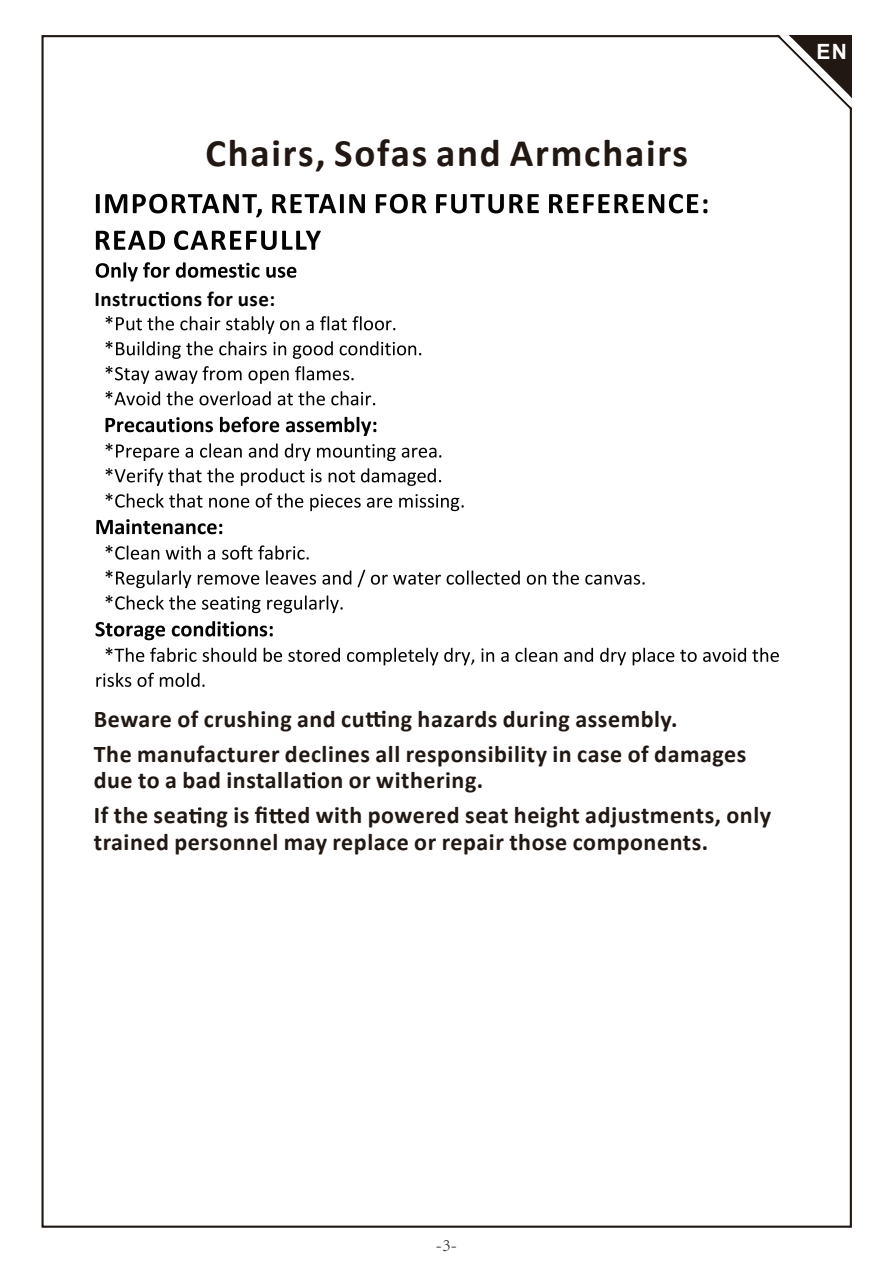
<style>
.page{position:relative;width:893px;height:1263px;background:#fff}
.page>*{position:absolute;margin:0;border:0;box-sizing:border-box;transform-origin:0 0}
.t1{font:700 39px "Calibri";letter-spacing:.045em;color:#211814}
.t2{font:700 24px/35.1px "Calibri";letter-spacing:.02em;color:#211814}
.t3{font:700 21px "Calibri";letter-spacing:.02em;color:#030303}
.t4{font:700 21px "Arial";color:#fff}
.t5{font:300 18px "Adobe Song Std";color:#231f20}
</style>
<div class="page">
<svg style="left:96px;top:194px;width:611px;height:56px"></svg>
<svg style="left:96px;top:262px;width:74px;height:19px"></svg>
<svg style="left:176px;top:262px;width:83px;height:16px"></svg>
<svg style="left:266px;top:267px;width:30px;height:11px"></svg>
<svg style="left:106px;top:316px;width:68px;height:14px"></svg>
<svg style="left:180px;top:316px;width:40px;height:14px"></svg>
<svg style="left:226px;top:316px;width:48px;height:18px"></svg>
<svg style="left:280px;top:320px;width:19px;height:10px"></svg>
<svg style="left:306px;top:320px;width:7px;height:10px"></svg>
<svg style="left:320px;top:316px;width:75px;height:14px"></svg>
<svg style="left:106px;top:341px;width:107px;height:18px"></svg>
<svg style="left:219px;top:341px;width:48px;height:14px"></svg>
<svg style="left:273px;top:342px;width:13px;height:13px"></svg>
<svg style="left:293px;top:341px;width:40px;height:18px"></svg>
<svg style="left:339px;top:341px;width:82px;height:14px"></svg>
<svg style="left:106px;top:366px;width:43px;height:18px"></svg>
<svg style="left:155px;top:370px;width:42px;height:14px"></svg>
<svg style="left:203px;top:366px;width:38px;height:14px"></svg>
<svg style="left:248px;top:370px;width:40px;height:14px"></svg>
<svg style="left:295px;top:366px;width:58px;height:14px"></svg>
<svg style="left:105px;top:391px;width:55px;height:14px"></svg>
<svg style="left:166px;top:391px;width:27px;height:14px"></svg>
<svg style="left:199px;top:391px;width:72px;height:14px"></svg>
<svg style="left:278px;top:391px;width:47px;height:14px"></svg>
<svg style="left:331px;top:391px;width:44px;height:14px"></svg>
<svg style="left:105px;top:417px;width:108px;height:15px"></svg>
<svg style="left:220px;top:417px;width:59px;height:15px"></svg>
<svg style="left:286px;top:417px;width:90px;height:19px"></svg>
<svg style="left:106px;top:443px;width:73px;height:18px"></svg>
<svg style="left:185px;top:448px;width:8px;height:10px"></svg>
<svg style="left:200px;top:443px;width:42px;height:15px"></svg>
<svg style="left:249px;top:444px;width:29px;height:14px"></svg>
<svg style="left:285px;top:444px;width:25px;height:17px"></svg>
<svg style="left:317px;top:444px;width:78px;height:17px"></svg>
<svg style="left:402px;top:448px;width:39px;height:10px"></svg>
<svg style="left:106px;top:468px;width:95px;height:18px"></svg>
<svg style="left:207px;top:468px;width:27px;height:14px"></svg>
<svg style="left:241px;top:468px;width:63px;height:18px"></svg>
<svg style="left:311px;top:469px;width:10px;height:13px"></svg>
<svg style="left:328px;top:470px;width:27px;height:12px"></svg>
<svg style="left:361px;top:468px;width:80px;height:18px"></svg>
<svg style="left:106px;top:493px;width:96px;height:15px"></svg>
<svg style="left:209px;top:498px;width:40px;height:10px"></svg>
<svg style="left:256px;top:493px;width:47px;height:15px"></svg>
<svg style="left:310px;top:494px;width:50px;height:17px"></svg>
<svg style="left:367px;top:498px;width:25px;height:10px"></svg>
<svg style="left:399px;top:494px;width:64px;height:17px"></svg>
<svg style="left:96px;top:519px;width:126px;height:15px"></svg>
<svg style="left:106px;top:545px;width:53px;height:15px"></svg>
<svg style="left:166px;top:546px;width:35px;height:14px"></svg>
<svg style="left:208px;top:550px;width:7px;height:10px"></svg>
<svg style="left:222px;top:545px;width:30px;height:15px"></svg>
<svg style="left:258px;top:545px;width:51px;height:15px"></svg>
<svg style="left:106px;top:570px;width:85px;height:18px"></svg>
<svg style="left:198px;top:575px;width:61px;height:10px"></svg>
<svg style="left:266px;top:571px;width:50px;height:14px"></svg>
<svg style="left:322px;top:571px;width:29px;height:14px"></svg>
<svg style="left:357px;top:570px;width:8px;height:17px"></svg>
<svg style="left:371px;top:571px;width:149px;height:14px"></svg>
<svg style="left:527px;top:575px;width:19px;height:10px"></svg>
<svg style="left:552px;top:571px;width:27px;height:14px"></svg>
<svg style="left:585px;top:575px;width:59px;height:10px"></svg>
<svg style="left:106px;top:595px;width:90px;height:15px"></svg>
<svg style="left:202px;top:596px;width:58px;height:17px"></svg>
<svg style="left:267px;top:596px;width:75px;height:17px"></svg>
<svg style="left:95px;top:622px;width:70px;height:18px"></svg>
<svg style="left:172px;top:621px;width:101px;height:16px"></svg>
<svg style="left:106px;top:648px;width:38px;height:14px"></svg>
<svg style="left:150px;top:648px;width:46px;height:14px"></svg>
<svg style="left:203px;top:648px;width:53px;height:14px"></svg>
<svg style="left:264px;top:648px;width:18px;height:14px"></svg>
<svg style="left:288px;top:648px;width:52px;height:14px"></svg>
<svg style="left:347px;top:648px;width:91px;height:17px"></svg>
<svg style="left:444px;top:648px;width:30px;height:17px"></svg>
<svg style="left:481px;top:648px;width:13px;height:14px"></svg>
<svg style="left:501px;top:652px;width:7px;height:10px"></svg>
<svg style="left:515px;top:648px;width:42px;height:14px"></svg>
<svg style="left:564px;top:648px;width:29px;height:14px"></svg>
<svg style="left:600px;top:648px;width:26px;height:17px"></svg>
<svg style="left:632px;top:648px;width:42px;height:17px"></svg>
<svg style="left:680px;top:650px;width:16px;height:12px"></svg>
<svg style="left:703px;top:648px;width:43px;height:14px"></svg>
<svg style="left:752px;top:648px;width:26px;height:14px"></svg>
<svg style="left:96px;top:673px;width:35px;height:14px"></svg>
<svg style="left:137px;top:673px;width:17px;height:14px"></svg>
<svg style="left:160px;top:673px;width:44px;height:14px"></svg>
<svg style="left:158px;top:292px;width:11px;height:14px"></svg>
<svg style="left:365px;top:711px;width:20px;height:16px"></svg>
<svg style="left:303px;top:772px;width:12px;height:16px"></svg>
<svg style="left:189px;top:807px;width:12px;height:17px"></svg>
<svg style="left:269px;top:809px;width:15px;height:15px"></svg>
<svg style="left:775px;top:35px;width:77px;height:79px"></svg>
<h1 class="t1" style="left:205px;top:125px;width:484px">Chairs, Sofas and Armchairs</h1>
<p class="t3" style="left:94px;top:284px;width:182px">Instruc ons for use:</p>
<p class="t4" style="left:816px;top:37px;width:32px">EN</p>
<p class="t2" style="left:94px;top:701px;width:654px">Beware of crushing and cu ng hazards during assembly.<br>The manufacturer declines all responsibility in case of damages</p>
<p class="t2" style="left:94px;top:762px;width:679px">due to a bad installa on or withering.<br>If the sea ng is fi ed with powered seat height adjustments, only</p>
<p class="t2" style="left:94px;top:824px;width:616px">trained personnel may replace or repair those components.</p>
<p class="t5" style="left:435px;top:1235px;width:23px">-3-</p>
</div>
